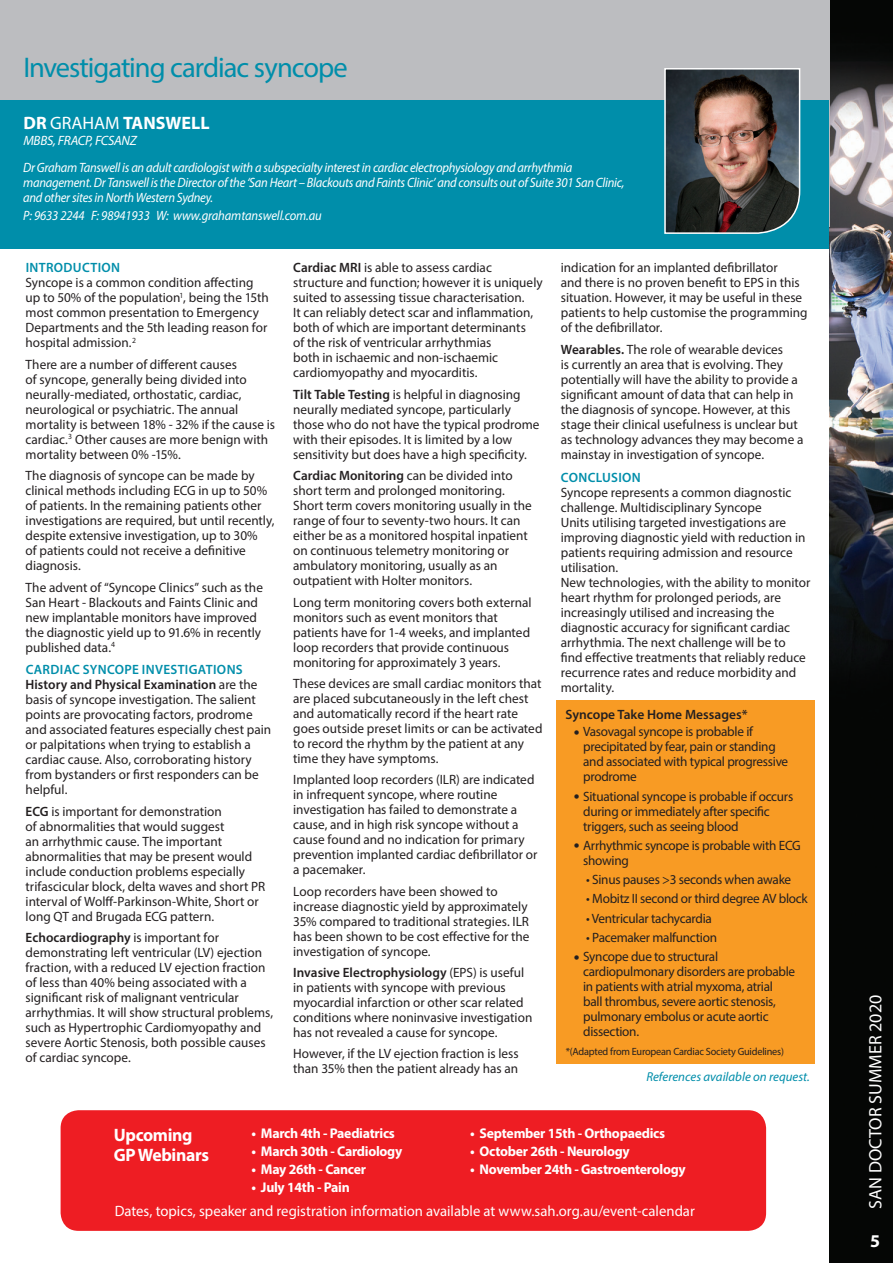
<style>
.page{position:relative;width:893px;height:1263px;background:#fff}
.page>*{position:absolute;margin:0;border:0;box-sizing:border-box;transform-origin:0 0}
.t1{font:28.5px "Myriad Pro";letter-spacing:-.035em;color:#008eaa}
.t2{font:18px "Myriad Pro";color:#fff}
.t3{font:700 18px/19.5px "Myriad Pro";letter-spacing:-.02em;color:#fff}
.t4{font:15px "Myriad Pro";color:#fff}
.t5{font:700 14.1px "Myriad Pro";letter-spacing:-.02em;color:#fff}
.t6{font:13.5px/15px "Myriad Pro";color:#231f20}
.t7{font:13.5px/15px "Myriad Pro";letter-spacing:-.02em;color:#231f20}
.t8{font:italic 13.5px/15px "Myriad Pro";letter-spacing:-.02em;color:#fff;scale:.93 1}
.t9{font:600 13.5px "Myriad Pro";color:#231f20}
.t10{font:600 13.5px "Myriad Pro";letter-spacing:.025em;color:#008eaa}
.t11{font:italic 13.5px "Myriad Pro";letter-spacing:-.02em;color:#fff}
.t12{font:italic 12.9px "Myriad Pro";color:#008eaa}
.t13{font:10.5px "Myriad Pro";letter-spacing:-.02em;color:#231f20}
.s1{font-weight:700}
.s2{font-weight:600;color:#008eaa}
.s3{font-weight:600}
.s4{font-size:21px}
</style>
<div class="page">
<img style="left:829px;top:0;width:64px;height:1263px">
<div style="left:0;top:0;width:829px;height:227px;background:#bcbdc0"></div>
<div style="left:0;top:100px;width:828px;height:148px;background:#008eaa"></div>
<img style="left:664px;top:68px;width:137px;height:166px">
<div style="left:556px;top:700px;width:259px;height:364px;background:#f89b24"></div>
<div style="left:61px;top:1110px;width:705px;height:121px;background:#ee1d23;border-radius:18px"></div>
<h1 class="t1" style="left:23px;top:50px;width:326px">Investigating cardiac syncope</h1>
<h2 class="t2" style="left:24px;top:112px;width:51px"><span class="s1">Dr</span> Graham</h2>
<h2 class="t3" style="left:123px;top:112px;width:88px">TANSWELL</h2>
<p class="t11" style="left:23px;top:132px;width:115px">MBBS, FRACP, FCSANZ</p>
<p class="t8" style="left:23px;top:160px;width:648px">Dr Graham Tanswell is an adult cardiologist with a subspecialty interest in cardiac electrophysiology and arrhythmia management. Dr Tanswell is the Director of the ‘San Heart – Blackouts and Faints Clinic’ and consults out of Suite 301 San Clinic, and other sites in North Western Sydney.</p>
<p class="t8" style="left:23px;top:208px;width:323px">P: 9633 2244 F: 98941933 W: www.grahamtanswell.com.au</p>
<p class="t10" style="left:26px;top:259px;width:96px">Introduction</p>
<p class="t6" style="left:26px;top:275px;width:245px">Syncope is a common condition affecting up to 50% of the population<sup>1</sup>, being the 15th most common presentation to Emergency Departments and the 5th leading reason for hospital admission.<sup>2</sup></p>
<p class="t6" style="left:26px;top:356px;width:251px">There are a number of different causes<br>of syncope, generally being divided into neurally-mediated, orthostatic, cardiac, neurological or psychiatric. The annual mortality is between 18% - 32% if the cause is cardiac.<sup>3</sup> Other causes are more benign with mortality between 0% -15%.</p>
<p class="t6" style="left:26px;top:468px;width:250px">The diagnosis of syncope can be made by clinical methods including ECG in up to 50% of patients. In the remaining patients other investigations are required, but until recently, despite extensive investigation, up to 30%<br>of patients could not receive a definitive diagnosis.</p>
<p class="t6" style="left:26px;top:579px;width:239px">The advent of “Syncope Clinics” such as the San Heart - Blackouts and Faints Clinic and new implantable monitors have improved the diagnostic yield up to 91.6% in recently published data.<sup>4</sup></p>
<p class="t6" style="left:26px;top:662px;width:247px"><span class="s2">Cardiac Syncope Investigations </span><span class="s3">History and Physical Examination</span> are the basis of syncope investigation. The salient points are provocating factors, prodrome and associated features especially chest pain or palpitations when trying to establish a cardiac cause. Also, corroborating history from bystanders or first responders can be helpful.</p>
<p class="t9" style="left:26px;top:803px;width:9px">ECG</p>
<p class="t6" style="left:26px;top:803px;width:241px;text-indent:26px">is important for demonstration<br>of abnormalities that would suggest<br>an arrhythmic cause. The important abnormalities that may be present would include conduction problems especially trifascicular block, delta waves and short PR interval of Wolff-Parkinson-White, Short or long QT and Brugada ECG pattern.</p>
<p class="t6" style="left:26px;top:930px;width:249px"><span class="s3">Echocardiography</span> is important for demonstrating left ventricular (LV) ejection fraction, with a reduced LV ejection fraction of less than 40% being associated with a significant risk of malignant ventricular arrhythmias. It will show structural problems, such as Hypertrophic Cardiomyopathy and severe Aortic Stenosis, both possible causes of cardiac syncope.</p>
<p class="t6" style="left:293px;top:260px;width:251px"><span class="s3">Cardiac MRI</span> is able to assess cardiac structure and function; however it is uniquely suited to assessing tissue characterisation.<br>It can reliably detect scar and inflammation, both of which are important determinants<br>of the risk of ventricular arrhythmias<br>both in ischaemic and non-ischaemic cardiomyopathy and myocarditis.</p>
<p class="t6" style="left:293px;top:386px;width:248px"><span class="s3">Tilt Table Testing</span> is helpful in diagnosing neurally mediated syncope, particularly those who do not have the typical prodrome with their episodes. It is limited by a low sensitivity but does have a high specificity.</p>
<p class="t6" style="left:293px;top:468px;width:240px"><span class="s3">Cardiac Monitoring</span> can be divided into short term and prolonged monitoring.<br>Short term covers monitoring usually in the range of four to seventy-two hours. It can either be as a monitored hospital inpatient on continuous telemetry monitoring or ambulatory monitoring, usually as an outpatient with Holter monitors.</p>
<p class="t6" style="left:293px;top:594px;width:240px">Long term monitoring covers both external monitors such as event monitors that patients have for 1-4 weeks, and implanted loop recorders that provide continuous monitoring for approximately 3 years.</p>
<p class="t6" style="left:293px;top:676px;width:251px">These devices are small cardiac monitors that are placed subcutaneously in the left chest and automatically record if the heart rate goes outside preset limits or can be activated to record the rhythm by the patient at any time they have symptoms.</p>
<p class="t6" style="left:293px;top:772px;width:246px">Implanted loop recorders (ILR) are indicated in infrequent syncope, where routine investigation has failed to demonstrate a cause, and in high risk syncope without a cause found and no indication for primary prevention implanted cardiac defibrillator or a pacemaker.</p>
<p class="t6" style="left:293px;top:883px;width:238px">Loop recorders have been showed to increase diagnostic yield by approximately 35% compared to traditional strategies. ILR has been shown to be cost effective for the investigation of syncope.</p>
<p class="t6" style="left:293px;top:965px;width:241px"><span class="s3">Invasive Electrophysiology</span> (EPS) is useful in patients with syncope with previous myocardial infarction or other scar related conditions where noninvasive investigation has not revealed a cause for syncope.</p>
<p class="t6" style="left:293px;top:1046px;width:227px">However, if the LV ejection fraction is less than 35% then the patient already has an</p>
<p class="t6" style="left:561px;top:260px;width:248px">indication for an implanted defibrillator<br>and there is no proven benefit to EPS in this situation. However, it may be useful in these patients to help customise the programming of the defibrillator.</p>
<p class="t6" style="left:561px;top:341px;width:244px"><span class="s3">Wearables.</span> The role of wearable devices<br>is currently an area that is evolving. They potentially will have the ability to provide a significant amount of data that can help in the diagnosis of syncope. However, at this stage their clinical usefulness is unclear but as technology advances they may become a mainstay in investigation of syncope.</p>
<p class="t10" style="left:561px;top:468px;width:81px">Conclusion</p>
<p class="t6" style="left:561px;top:484px;width:251px">Syncope represents a common diagnostic challenge. Multidisciplinary Syncope<br>Units utilising targeted investigations are improving diagnostic yield with reduction in patients requiring admission and resource utilisation.<br>New technologies, with the ability to monitor heart rhythm for prolonged periods, are increasingly utilised and increasing the diagnostic accuracy for significant cardiac arrhythmia. The next challenge will be to find effective treatments that reliably reduce recurrence rates and reduce morbidity and mortality.</p>
<p class="t9" style="left:566px;top:706px;width:184px">Syncope Take Home Messages*</p>
<p class="t7" style="left:583px;top:724px;width:207px;text-indent:-9px"><span class="s4">•</span> Vasovagal syncope is probable if precipitated by fear, pain or standing and associated with typical progressive prodrome</p>
<p class="t7" style="left:583px;top:788px;width:212px;text-indent:-9px"><span class="s4">•</span> Situational syncope is probable if occurs during or immediately after specific triggers, such as seeing blood</p>
<p class="t7" style="left:583px;top:837px;width:219px;text-indent:-9px"><span class="s4">•</span> Arrhythmic syncope is probable with ECG showing</p>
<p class="t7" style="left:586px;top:872px;width:206px">• Sinus pauses &gt;3 seconds when awake</p>
<p class="t7" style="left:586px;top:891px;width:223px">• Mobitz II second or third degree AV block</p>
<p class="t7" style="left:586px;top:910px;width:127px">• Ventricular tachycardia</p>
<p class="t7" style="left:586px;top:929px;width:132px">• Pacemaker malfunction</p>
<p class="t7" style="left:583px;top:949px;width:214px;text-indent:-9px"><span class="s4">•</span> Syncope due to structural cardiopulmonary disorders are probable in patients with atrial myxoma, atrial ball thrombus, severe aortic stenosis, pulmonary embolus or acute aortic dissection.</p>
<p class="t13" style="left:566px;top:1044px;width:220px">*(Adapted from European Cardiac Society Guidelines)</p>
<p class="t12" style="left:646px;top:1068px;width:165px">References available on request.</p>
<h2 class="t3" style="left:114px;top:1125px;width:97px">Upcoming<br>GP Webinars</h2>
<p class="t5" style="left:252px;top:1124px;width:145px">• March 4th - Paediatrics</p>
<p class="t5" style="left:252px;top:1142px;width:152px">• March 30th - Cardiology</p>
<p class="t5" style="left:252px;top:1160px;width:116px">• May 26th - Cancer</p>
<p class="t5" style="left:252px;top:1178px;width:100px">• July 14th - Pain</p>
<p class="t5" style="left:470px;top:1124px;width:196px">• September 15th - Orthopaedics</p>
<p class="t5" style="left:470px;top:1142px;width:161px">• October 26th - Neurology</p>
<p class="t5" style="left:470px;top:1160px;width:217px">• November 24th - Gastroenterology</p>
<p class="t4" style="left:115px;top:1201px;width:581px">Dates, topics, speaker and registration information available at www.sah.org.au/event-calendar</p>
<h2 class="t2" style="left:864px;top:1209px;width:216px;rotate:-90deg">SAN DOCTOR SUMMER 2020</h2>
<h2 class="t3" style="left:870px;top:1230px;width:11px">5</h2>
</div>
